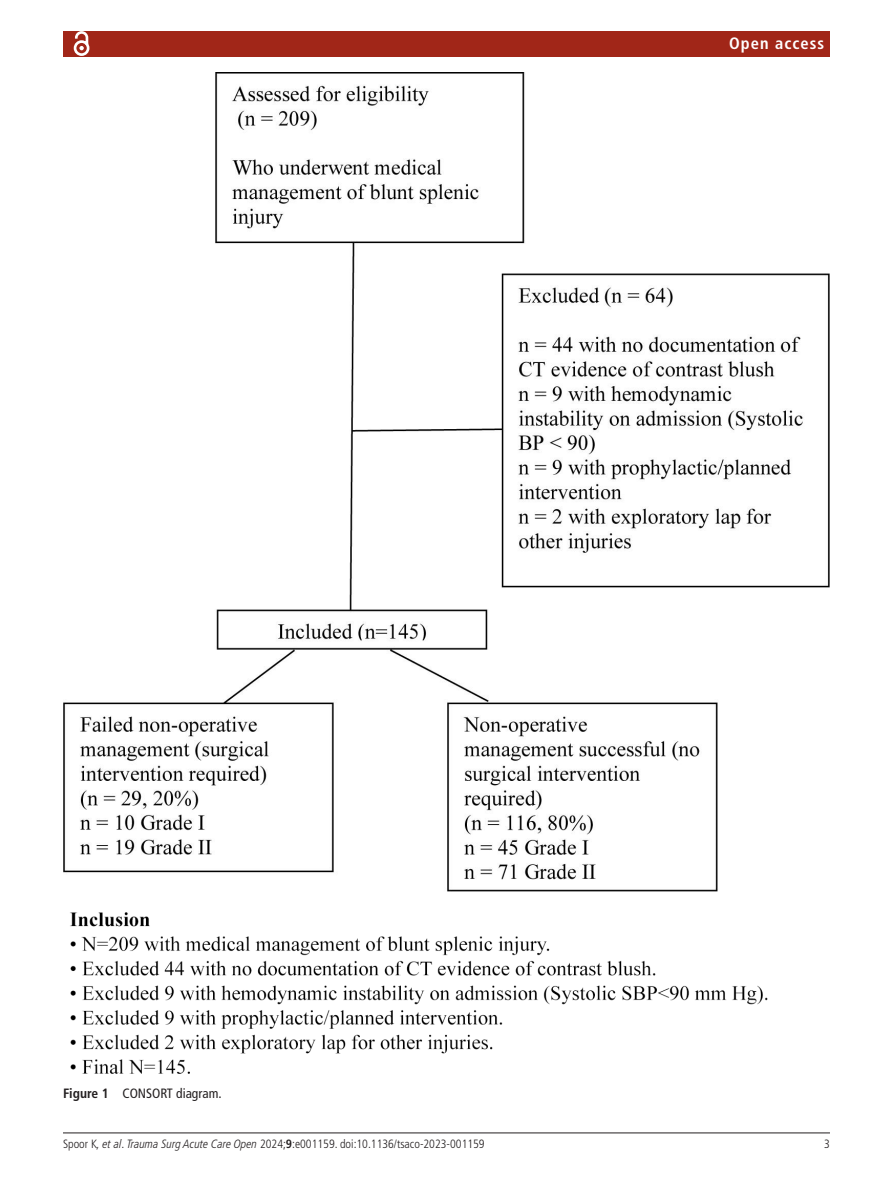
<style>
.page{position:relative;width:893px;height:1191px;background:#fff}
.page>*{position:absolute;margin:0;border:0;box-sizing:border-box;transform-origin:0 0}
.t1{font:700 condensed 16.5px "Frutiger LT Std";letter-spacing:.065em;color:#fff}
.t2{font:condensed 13.5px "Frutiger LT Pro";color:#231f20}
.t3{font:300 condensed 12px "Frutiger LT Pro";color:#231f20}
.s1{font-weight:700}
.s2{font-style:italic}
</style>
<div class="page">
<hr style="left:63px;top:1132px;width:767px;height:1px;background:#231f20">
<div style="left:63px;top:31px;width:767px;height:25px;background:#a12618"></div>
<svg style="left:72px;top:31px;width:19px;height:26px"></svg>
<img style="left:63px;top:72px;width:767px;height:1001px">
<p class="t2" style="left:63px;top:1085px;width:160px"><span class="s1">Figure 1</span> CONSORT diagram.</p>
<h1 class="t1" style="left:729px;top:34px;width:97px">Open access</h1>
<p class="t3" style="left:63px;top:1136px;width:423px">Spoor K<span class="s2">, et al</span>. <span class="s2">Trauma Surg Acute Care Open</span> 2024;<span class="s1">9</span>:e001159. doi:10.1136/tsaco-2023-001159</p>
<p class="t3" style="left:824px;top:1136px;width:7px">3</p>
</div>
